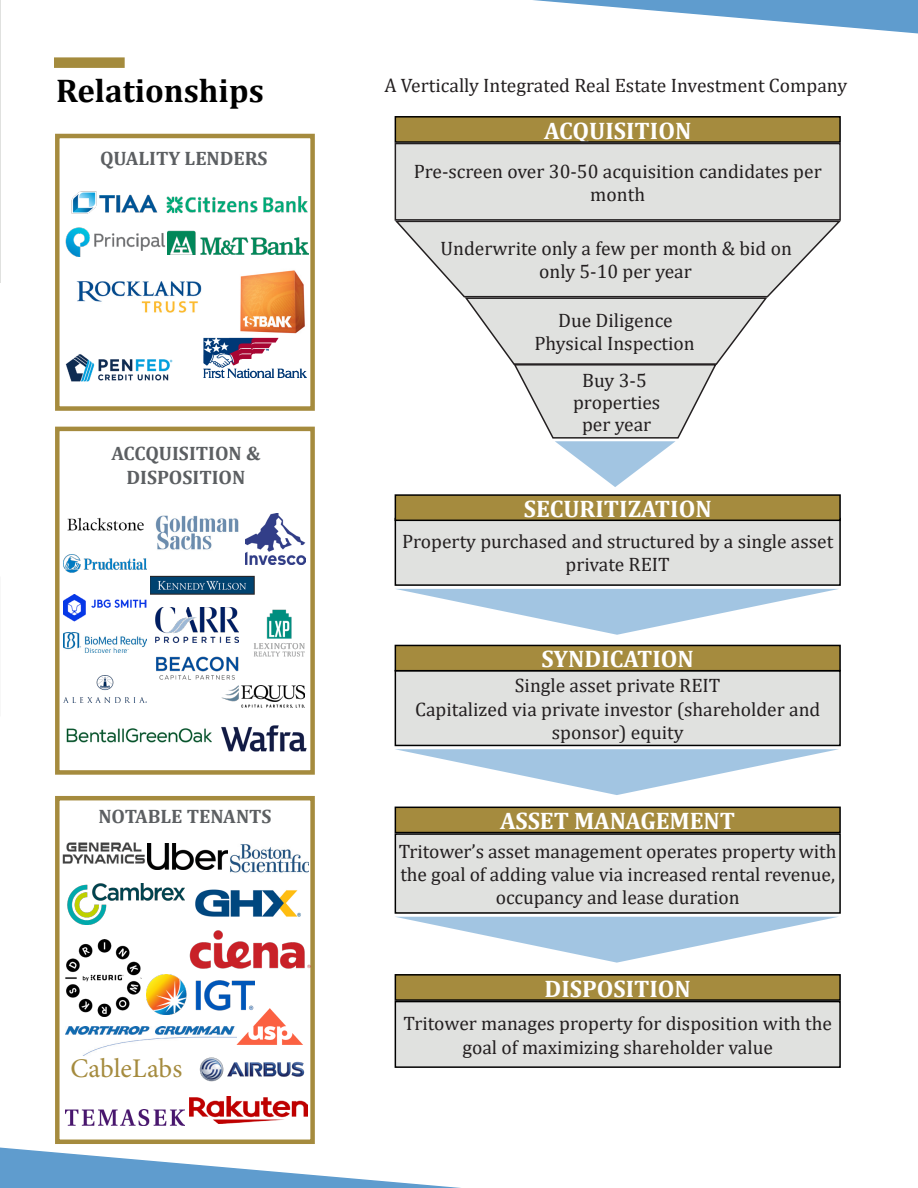
<style>
.page{position:relative;width:918px;height:1188px;background:#fff}
.page>*{position:absolute;margin:0;border:0;box-sizing:border-box;transform-origin:0 0}
.t1{font:700 33px "Cambria";color:#000}
.t2{font:27px "Minion Pro";color:#a58b3e}
.t3{font:700 24px "Cambria";color:#fff}
.t4{font:19.5px/23.4px "Cambria";color:#231f20;text-align:center}
.t5{font:700 19.5px/23.4px "Cambria";color:#5c5f62;text-align:center}
</style>
<div class="page">
<hr style="left:0;top:0;width:1px;height:282px;background:#e0e1df">
<div style="left:395px;top:519px;width:445px;height:66px;background:#e0e1df"></div>
<div style="left:395px;top:518px;width:446px;height:68px;border:2px solid #000"></div>
<div style="left:395px;top:671px;width:445px;height:74px;background:#e0e1df"></div>
<div style="left:395px;top:670px;width:446px;height:76px;border:2px solid #000"></div>
<div style="left:395px;top:834px;width:445px;height:79px;background:#e0e1df"></div>
<div style="left:395px;top:833px;width:446px;height:81px;border:2px solid #000"></div>
<div style="left:395px;top:1002px;width:445px;height:65px;background:#e0e1df"></div>
<div style="left:395px;top:1001px;width:446px;height:67px;border:2px solid #000"></div>
<div style="left:395px;top:495px;width:445px;height:25px;background:#a58b3e"></div>
<div style="left:395px;top:494px;width:446px;height:27px;border:2px solid #000"></div>
<div style="left:395px;top:645px;width:445px;height:26px;background:#a58b3e"></div>
<div style="left:395px;top:645px;width:446px;height:26px;border:2px solid #000"></div>
<div style="left:395px;top:807px;width:445px;height:26px;background:#a58b3e"></div>
<div style="left:395px;top:807px;width:446px;height:26px;border:2px solid #000"></div>
<div style="left:395px;top:975px;width:445px;height:25px;background:#a58b3e"></div>
<div style="left:395px;top:974px;width:446px;height:27px;border:2px solid #000"></div>
<div style="left:395px;top:117px;width:445px;height:25px;background:#a58b3e"></div>
<div style="left:395px;top:116px;width:446px;height:27px;border:2px solid #000"></div>
<div style="left:395px;top:144px;width:445px;height:76px;background:#e0e1df"></div>
<div style="left:395px;top:143px;width:446px;height:78px;border:2px solid #231f20"></div>
<div style="left:54px;top:57px;width:71px;height:11px;background:#a48b3d"></div>
<div style="left:55px;top:427px;width:260px;height:348px;background:#fff;border:4px solid #a58b3e"></div>
<div style="left:55px;top:796px;width:260px;height:348px;background:#fff;border:4px solid #a58b3e"></div>
<img style="left:64px;top:675px;width:83px;height:27px">
<img style="left:155px;top:607px;width:83px;height:35px">
<img style="left:222px;top:685px;width:83px;height:22px">
<img style="left:150px;top:564px;width:104px;height:31px">
<img style="left:67px;top:517px;width:77px;height:14px">
<img style="left:64px;top:633px;width:83px;height:20px">
<img style="left:64px;top:595px;width:83px;height:26px">
<div style="left:88px;top:608px;width:47px;height:12px;background:#fff"></div>
<img style="left:254px;top:609px;width:51px;height:48px">
<img style="left:64px;top:554px;width:83px;height:19px">
<img style="left:155px;top:515px;width:83px;height:35px">
<img style="left:245px;top:513px;width:61px;height:51px">
<img style="left:156px;top:657px;width:82px;height:23px">
<img style="left:66px;top:728px;width:146px;height:15px">
<img style="left:221px;top:725px;width:85px;height:27px">
<img style="left:55px;top:839px;width:90px;height:26px">
<img style="left:190px;top:930px;width:120px;height:39px">
<img style="left:66px;top:1027px;width:170px;height:29px">
<img style="left:68px;top:884px;width:117px;height:40px">
<img style="left:230px;top:844px;width:78px;height:29px">
<img style="left:236px;top:1008px;width:67px;height:37px">
<img style="left:146px;top:974px;width:109px;height:41px">
<img style="left:195px;top:889px;width:106px;height:28px">
<img style="left:66px;top:939px;width:76px;height:78px">
<img style="left:148px;top:844px;width:80px;height:25px">
<img style="left:189px;top:1097px;width:118px;height:27px">
<img style="left:66px;top:1109px;width:119px;height:17px">
<img style="left:199px;top:1057px;width:106px;height:25px">
<svg style="left:0;top:1147px;width:461px;height:41px"></svg>
<svg style="left:533px;top:0;width:385px;height:34px"></svg>
<svg style="left:394px;top:219px;width:447px;height:268px"></svg>
<svg style="left:396px;top:589px;width:442px;height:46px"></svg>
<svg style="left:395px;top:749px;width:444px;height:46px"></svg>
<svg style="left:396px;top:917px;width:441px;height:46px"></svg>
<div style="left:55px;top:134px;width:260px;height:277px;background:#fff;border:4px solid #a58b3e"></div>
<img style="left:76px;top:281px;width:126px;height:32px">
<img style="left:65px;top:228px;width:101px;height:29px">
<img style="left:71px;top:191px;width:87px;height:23px">
<img style="left:167px;top:230px;width:141px;height:24px">
<img style="left:166px;top:196px;width:141px;height:17px">
<img style="left:240px;top:270px;width:65px;height:64px">
<img style="left:203px;top:337px;width:104px;height:41px">
<img style="left:66px;top:354px;width:106px;height:28px">
<p class="t1" style="left:56px;top:68px;width:209px">Relationships</p>
<p class="t5" style="left:100px;top:146px;width:169px">QUALITY LENDERS</p>
<p class="t5" style="left:111px;top:441px;width:151px">ACCQUISITION &amp;<br>DISPOSITION</p>
<p class="t5" style="left:98px;top:804px;width:175px">NOTABLE TENANTS</p>
<p class="t2" style="left:70px;top:1050px;width:113px">CableLabs</p>
<p class="t4" style="left:384px;top:74px;width:464px">A Vertically Integrated Real Estate Investment Company</p>
<p class="t3" style="left:544px;top:114px;width:149px">ACQUISITION</p>
<p class="t4" style="left:414px;top:159px;width:410px">Pre-screen over 30-50 acquisition candidates per month</p>
<p class="t4" style="left:441px;top:236px;width:353px">Underwrite only a few per month &amp; bid on only 5-10 per year</p>
<p class="t4" style="left:558px;top:309px;width:116px">Due Diligence</p>
<p class="t4" style="left:535px;top:332px;width:162px">Physical Inspection</p>
<p class="t4" style="left:582px;top:369px;width:66px">Buy 3-5</p>
<p class="t4" style="left:573px;top:390px;width:89px">properties</p>
<p class="t4" style="left:582px;top:412px;width:71px">per year</p>
<p class="t3" style="left:524px;top:492px;width:189px">SECURITIZATION</p>
<p class="t4" style="left:402px;top:529px;width:433px">Property purchased and structured by a single asset private REIT</p>
<p class="t3" style="left:541px;top:642px;width:154px">SYNDICATION</p>
<p class="t4" style="left:515px;top:674px;width:207px">Single asset private REIT</p>
<p class="t4" style="left:415px;top:697px;width:407px">Capitalized via private investor (shareholder and sponsor) equity</p>
<p class="t3" style="left:500px;top:804px;width:236px">ASSET MANAGEMENT</p>
<p class="t4" style="left:399px;top:839px;width:439px">Tritower’s asset management operates property with the goal of adding value via increased rental revenue, occupancy and lease duration</p>
<p class="t3" style="left:545px;top:972px;width:148px">DISPOSITION</p>
<p class="t4" style="left:404px;top:1012px;width:430px">Tritower manages property for disposition with the goal of maximizing shareholder value</p>
</div>
